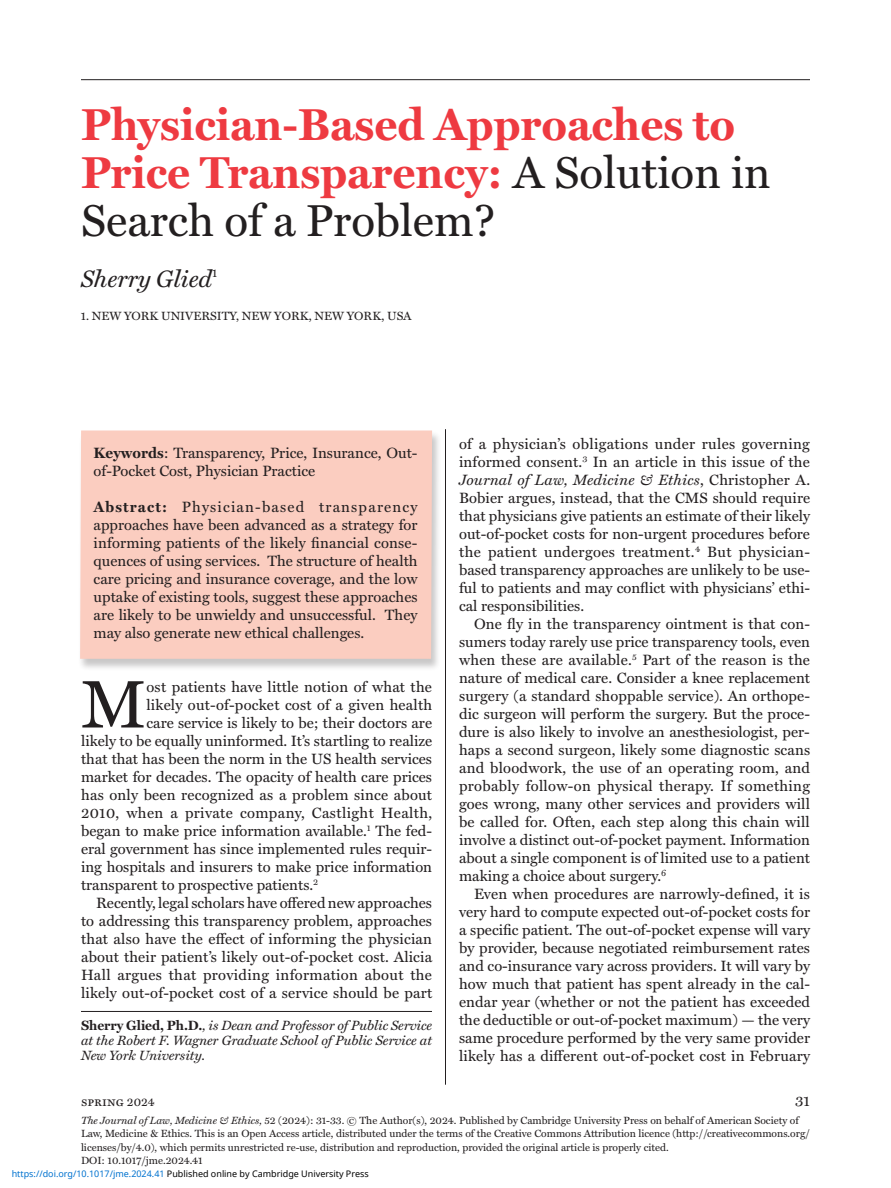
<style>
.page{position:relative;width:891px;height:1188px;background:#fff}
.page>*{position:absolute;margin:0;border:0;box-sizing:border-box;transform-origin:0 0}
.t1{font:67.65px "Miller Text";color:#231f20}
.t2{font:700 45px/48px "Miller Text";color:#ee3a41}
.t3{font:italic 24px "Miller Text";color:#231f20}
.t4{font:15px/18px "Miller Text";color:#231f20;text-align:justify}
.t5{font:15px "Miller Text";letter-spacing:.02em;color:#231f20}
.t6{font:15px "Miller Text";letter-spacing:.025em;color:#231f20}
.t7{font:italic 13.5px/15px "Miller Text";letter-spacing:-.005em;color:#231f20;text-align:justify}
.t8{font:13.5px "Miller Text Roman SC";color:#231f20}
.t9{font:12px "Miller Text";color:#231f20}
.t10{font:10.5px/13.5px "Miller Text";color:#231f20}
.t11{font:9px "Noto Sans";color:#000}
.s1{font-weight:400;color:#231f20}
.s2{font-weight:700}
.s3{font-weight:700;font-style:normal}
.s4{font-style:italic}
.s5{font-size:12px}
.s6{color:#0172cf}
</style>
<div class="page">
<hr style="left:81px;top:79px;width:729px;height:1px;background:#231f20">
<hr style="left:445px;top:429px;width:1px;height:656px;background:#231f20">
<div style="left:78px;top:431px;width:364px;height:240px;background:#231f20;opacity:.25"></div>
<div style="left:80px;top:430px;width:352px;height:229px;background:#fbcdc0"></div>
<hr style="left:81px;top:1011px;width:351px;height:1px;background:#231f20">
<h2 class="t2" style="left:81px;top:100px;width:691px">Physician-Based Approaches to<br>Price Transparency: <span class="s1">A Solution in<br>Search of a Problem?</span></h2>
<h3 class="t3" style="left:81px;top:264px;width:138px">Sherry Glied<sup>1</sup></h3>
<p class="t9" style="left:81px;top:308px;width:332px">1. NEW YORK UNIVERSITY, NEW YORK, NEW YORK, USA</p>
<p class="t4" style="left:94px;top:443px;width:325px"><span class="s2">Keywords</span>: Transparency, Price, Insurance, Out&shy;of-Pocket Cost, Physician Practice</p>
<p class="t4" style="left:94px;top:497px;width:326px"><span class="s2">Abstract:</span> Physician-based transparency approaches have been advanced as a strategy for informing patients of the likely financial conse&shy;quences of using services. The structure of health care pricing and insurance coverage, and the low uptake of existing tools, suggest these approaches are likely to be unwieldy and unsuccessful. They may also generate new ethical challenges.</p>
<h1 class="t1" style="left:81px;top:664px;width:67px">M</h1>
<p class="t4" style="left:146px;top:677px;width:287px">ost patients have little notion of what the</p>
<p class="t4" style="left:146px;top:695px;width:287px">likely out-of-pocket cost of a given health</p>
<p class="t4" style="left:146px;top:713px;width:287px">care service is likely to be; their doctors are</p>
<p class="t4" style="left:81px;top:731px;width:353px">likely to be equally uninformed. It’s startling to realize</p>
<p class="t4" style="left:81px;top:749px;width:353px">that that has been the norm in the US health services</p>
<p class="t4" style="left:81px;top:767px;width:352px">market for decades. The opacity of health care prices</p>
<p class="t4" style="left:81px;top:785px;width:353px">has only been recognized as a problem since about</p>
<p class="t6" style="left:81px;top:803px;width:353px">2010, when a private company, Castlight Health,</p>
<p class="t4" style="left:81px;top:821px;width:352px">began to make price information available.<sup>1</sup> The fed-</p>
<p class="t4" style="left:81px;top:839px;width:352px">eral government has since implemented rules requir-</p>
<p class="t4" style="left:81px;top:857px;width:353px">ing hospitals and insurers to make price information</p>
<p class="t4" style="left:81px;top:875px;width:239px">transparent to prospective patients.<sup>2</sup></p>
<p class="t4" style="left:96px;top:893px;width:337px">Recently, legal scholars have offered new approaches</p>
<p class="t4" style="left:81px;top:911px;width:353px">to addressing this transparency problem, approaches</p>
<p class="t4" style="left:81px;top:929px;width:353px">that also have the effect of informing the physician</p>
<p class="t4" style="left:81px;top:947px;width:353px">about their patient’s likely out-of-pocket cost. Alicia</p>
<p class="t5" style="left:81px;top:965px;width:352px">Hall argues that providing information about the</p>
<p class="t4" style="left:81px;top:983px;width:353px">likely out-of-pocket cost of a service should be part</p>
<p class="t7" style="left:81px;top:1017px;width:353px"><span class="s3">Sherry Glied, Ph.D.</span>, is Dean and Professor of Public Service at the Robert F. Wagner Graduate School of Public Service at New York University.</p>
<p class="t4" style="left:459px;top:434px;width:353px">of a physician’s obligations under rules governing informed consent.<sup>3</sup> In an article in this issue of the <span class="s4">Journal of Law, Medicine &amp; Ethics</span>, Christopher A.<br>Bobier argues, instead, that the CMS should require that physicians give patients an estimate of their likely out-of-pocket costs for non-urgent procedures before the patient undergoes treatment.<sup>4</sup> But physician&shy;based transparency approaches are unlikely to be use&shy;ful to patients and may conflict with physicians’ ethi&shy;cal responsibilities.</p>
<p class="t4" style="left:459px;top:614px;width:353px;text-indent:15px">One fly in the transparency ointment is that con&shy;sumers today rarely use price transparency tools, even when these are available.<sup>5</sup> Part of the reason is the nature of medical care. Consider a knee replacement surgery (a standard shoppable service). An orthope&shy;dic surgeon will perform the surgery. But the proce&shy;dure is also likely to involve an anesthesiologist, per&shy;haps a second surgeon, likely some diagnostic scans and bloodwork, the use of an operating room, and probably follow-on physical therapy. If something goes wrong, many other services and providers will be called for. Often, each step along this chain will involve a distinct out-of-pocket payment. Information about a single component is of limited use to a patient making a choice about surgery.<sup>6</sup></p>
<p class="t4" style="left:459px;top:884px;width:353px;text-indent:15px">Even when procedures are narrowly-defined, it is very hard to compute expected out-of-pocket costs for a specific patient. The out-of-pocket expense will vary by provider, because negotiated reimbursement rates and co-insurance vary across providers. It will vary by how much that patient has spent already in the cal&shy;endar year (whether or not the patient has exceeded the deductible or out-of-pocket maximum) — the very same procedure performed by the very same provider likely has a different out-of-pocket cost in February</p>
<p class="t8" style="left:81px;top:1093px;width:75px">spring <span class="s5">2024</span></p>
<p class="t4" style="left:795px;top:1091px;width:16px">31</p>
<p class="t10" style="left:81px;top:1113px;width:730px"><span class="s4">The Journal of Law, Medicine &amp; Ethics,</span> 52 (2024): 31-33. © The Author(s), 2024. Published by Cambridge University Press on behalf of American Society of Law, Medicine &amp; Ethics. This is an Open Access article, distributed under the terms of the Creative Commons Attribution licence (http://creativecommons.org/ licenses/by/4.0), which permits unrestricted re-use, distribution and reproduction, provided the original article is properly cited.<br>DOI: 10.1017/jme.2024.41</p>
<p class="t11" style="left:12px;top:1168px;width:359px"><span class="s6">https://doi.org/10.1017/jme.2024.41</span> Published online by Cambridge University Press</p>
</div>
